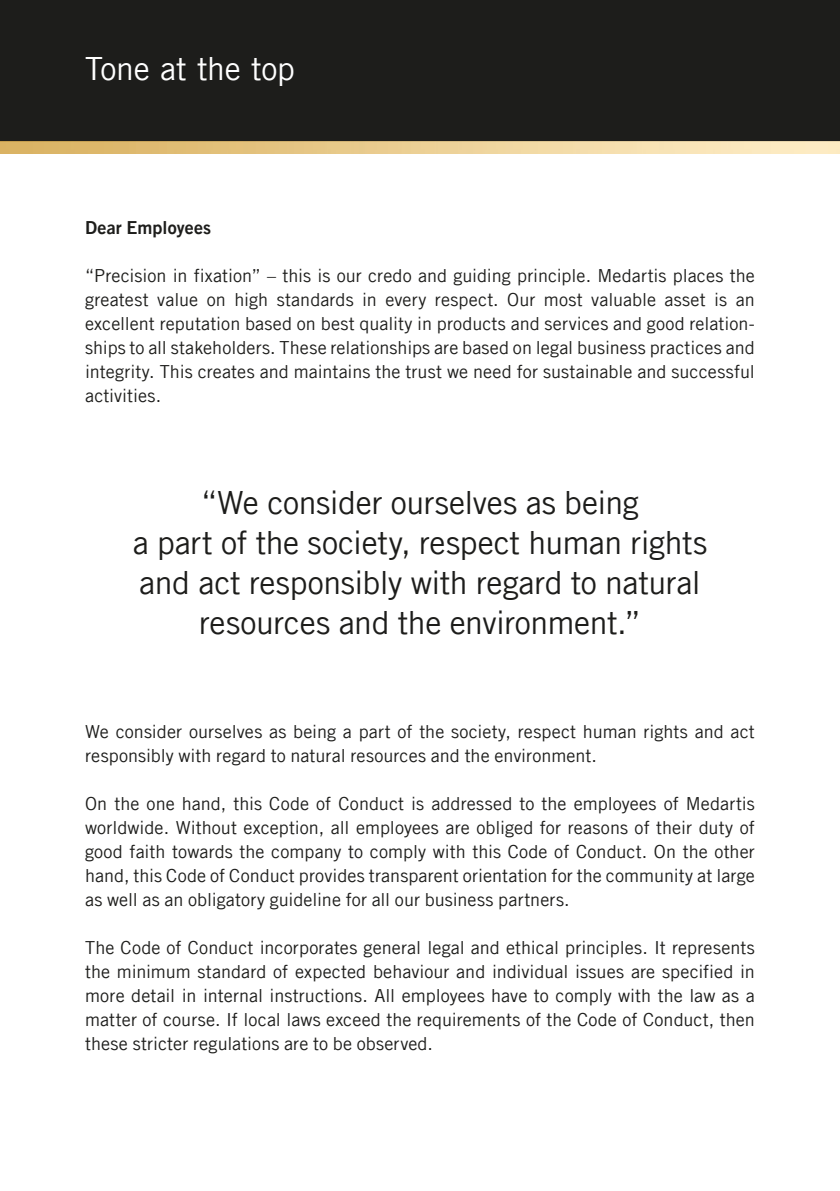
<style>
.page{position:relative;width:840px;height:1191px;background:#fff}
.page>*{position:absolute;margin:0;border:0;box-sizing:border-box;transform-origin:0 0}
._04_Keynotes{font:32px/40px "Trade Gothic LT Com";letter-spacing:-.01em;color:#1d1d1b;text-align:center}
._01_Kapiteltitel{font:32px "Trade Gothic LT Com";letter-spacing:-.01em;color:#fff}
._03_Grundtext{font:18px/24px "Trade Gothic LT Com";letter-spacing:.005em;color:#1d1d1b;text-align:justify}
._02_Untertitel{font:18px "Trade Gothic LT Com Bd 2";letter-spacing:.005em;color:#1d1d1b}
</style>
<div class="page">
<div style="left:0;top:0;width:839px;height:142px;background:#1d1d1b"></div>
<img style="left:0;top:142px;width:839px;height:11px">
<p class="_01_Kapiteltitel" style="left:85px;top:49px;width:211px">Tone at the top</p>
<p class="_02_Untertitel" style="left:85px;top:216px;width:127px">Dear Employees</p>
<p class="_03_Grundtext" style="left:85px;top:263px;width:670px">“Precision in fixation” – this is our credo and guiding principle. Medartis places the greatest value on high standards in every respect. Our most valuable asset is an excellent reputation based on best quality in products and services and good relation&shy;ships to all stakeholders. These relationships are based on legal business practices and integrity. This creates and maintains the trust we need for sustainable and successful activities.</p>
<p class="_04_Keynotes" style="left:133px;top:482px;width:575px">“We consider ourselves as being<br>a part of the society, respect human rights and act responsibly with regard to natural resources and the environment.”</p>
<p class="_03_Grundtext" style="left:85px;top:719px;width:671px">We consider ourselves as being a part of the society, respect human rights and act responsibly with regard to natural resources and the environment.</p>
<p class="_03_Grundtext" style="left:85px;top:791px;width:671px">On the one hand, this Code of Conduct is addressed to the employees of Medartis worldwide. Without exception, all employees are obliged for reasons of their duty of good faith towards the company to comply with this Code of Conduct. On the other hand, this Code of Conduct provides transparent orientation for the community at large as well as an obligatory guideline for all our business partners.</p>
<p class="_03_Grundtext" style="left:85px;top:935px;width:671px">The Code of Conduct incorporates general legal and ethical principles. It represents the minimum standard of expected behaviour and individual issues are specified in more detail in internal instructions. All employees have to comply with the law as a matter of course. If local laws exceed the requirements of the Code of Conduct, then these stricter regulations are to be observed.</p>
</div>
